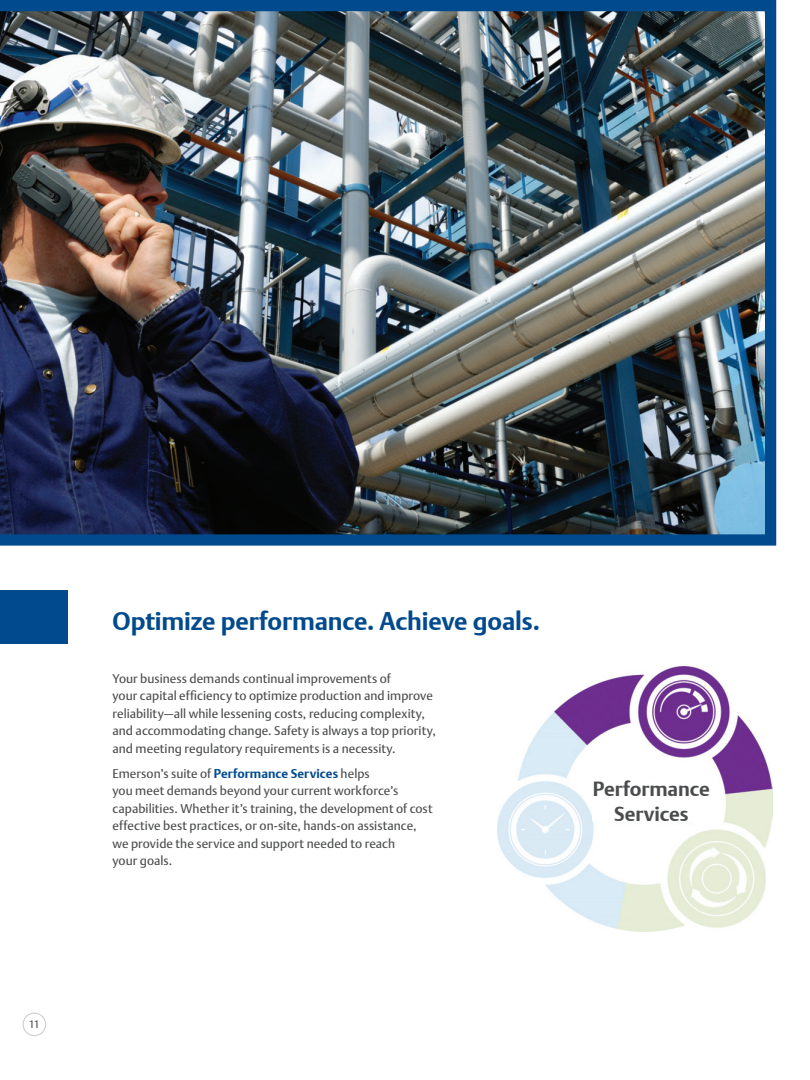
<style>
.page{position:relative;width:810px;height:1080px;background:#fff}
.page>*{position:absolute;margin:0;border:0;box-sizing:border-box;transform-origin:0 0}
.t1{font:25px "DTL Argo T Bold";letter-spacing:-.005em;color:#004a8d}
.t2{font:20px/25px "DTL Argo T Bold";letter-spacing:-.005em;color:#4b4c4d;text-align:center}
.t3{font:12.5px/17.5px "DTL Argo T";letter-spacing:.005em;color:#4b4c4d}
.t4{font:10.62px "DTL Argo T";color:#4b4c4d}
.s1{font-family:"DTL Argo T Bold";color:#004a8d}
</style>
<div class="page">
<div style="left:22px;top:1012px;width:24px;height:24px;border:1px solid #d1d2d4;border-radius:50%"></div>
<div style="left:0;top:591px;width:68px;height:53px;background:#004a8d"></div>
<img style="left:0;top:0;width:776px;height:546px">
<img style="left:498px;top:667px;width:274px;height:265px">
<div style="left:593px;top:777px;width:117px;height:44px;background:#fff"></div>
<p class="t4" style="left:29px;top:1018px;width:12px">11</p>
<p class="t1" style="left:112px;top:607px;width:429px">Optimize performance. Achieve goals.</p>
<p class="t3" style="left:112px;top:669px;width:325px">Your business demands continual improvements of<br>your capital efficiency to optimize production and improve reliability—all while lessening costs, reducing complexity, and accommodating change. Safety is always a top priority, and meeting regulatory requirements is a necessity.</p>
<p class="t3" style="left:112px;top:764px;width:322px">Emerson’s suite of <span class="s1">Performance Services</span> helps<br>you meet demands beyond your current workforce’s capabilities. Whether it’s training, the development of cost effective best practices, or on-site, hands-on assistance, we provide the service and support needed to reach<br>your goals.</p>
<p class="t2" style="left:593px;top:776px;width:119px">Performance<br>Services</p>
</div>
